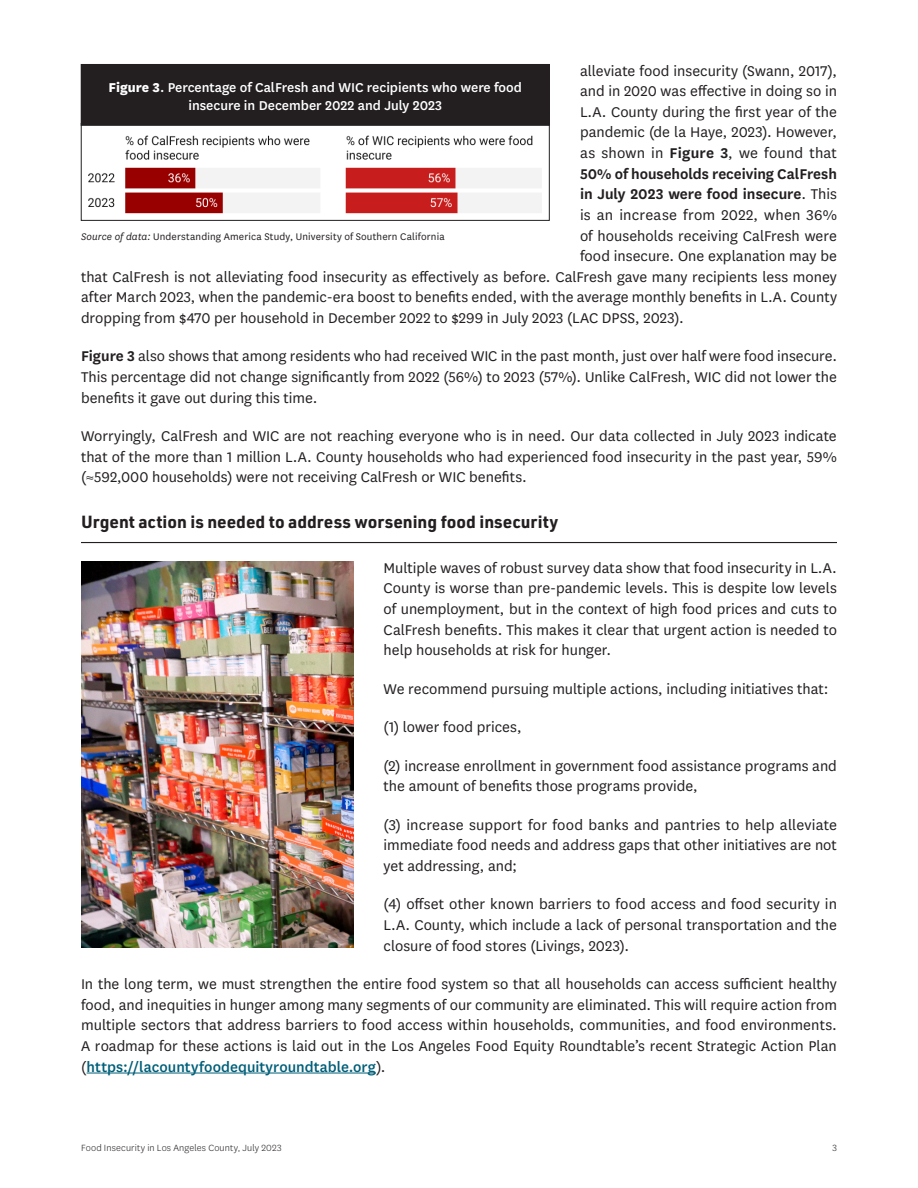
<style>
.page{position:relative;width:918px;height:1188px;background:#fff}
.page>*{position:absolute;margin:0;border:0;box-sizing:border-box;transform-origin:0 0}
.t1{font:700 17.25px "URWDIN";color:#231f20}
.Body{font:16.5px/20.7px "National";color:#231f20;text-align:justify}
.Body___Indent{font:16.5px/20.7px "National";color:#231f20;text-align:justify}
.Body-2{font:600 16.5px "National";color:#231f20}
.Table_Title{font:500 15px/18px "National";color:#fff;text-align:center}
.Table_Description_Caption_Text{font:11.25px "National";letter-spacing:.015em;color:#231f20}
.t2{font:300 10.5px "National";letter-spacing:.02em;color:#231f20}
.s1{font-weight:600}
.s2{font-weight:400}
.s3{font-weight:800}
.s4{font-style:italic}
.s5{font-weight:500;color:#015f79}
</style>
<div class="page">
<hr style="left:87px;top:1073px;width:289px;height:1px;background:#015f79">
<hr style="left:81px;top:542px;width:756px;height:1px;background:#231f20">
<img style="left:88px;top:135px;width:454px;height:79px">
<div style="left:81px;top:123px;width:469px;height:98px;border:1px solid #231f20"></div>
<div style="left:81px;top:64px;width:468px;height:61px;background:#231f20"></div>
<div style="left:81px;top:64px;width:469px;height:62px;border:1px solid #231f20"></div>
<img style="left:82px;top:561px;width:271px;height:387px">
<p class="Body" style="left:580px;top:59px;width:259px">alleviate food insecurity (Swann, 2017),</p>
<p class="Body" style="left:580px;top:80px;width:258px">and in 2020 was effective in doing so in</p>
<p class="Body" style="left:580px;top:101px;width:258px">L.A. County during the first year of the</p>
<p class="Body" style="left:580px;top:121px;width:258px">pandemic (de la Haye, 2023). However,</p>
<p class="Body" style="left:580px;top:142px;width:258px">as shown in <span class="s1">Figure 3</span>, we found that</p>
<p class="Body-2" style="left:580px;top:162px;width:258px">50% of households receiving CalFresh</p>
<p class="Body-2" style="left:580px;top:183px;width:258px">in July 2023 were food insecure<span class="s2">. This</span></p>
<p class="Body" style="left:580px;top:204px;width:258px">is an increase from 2022, when 36%</p>
<p class="Body" style="left:580px;top:224px;width:258px">of households receiving CalFresh were</p>
<p class="Body" style="left:580px;top:245px;width:258px">food insecure. One explanation may be</p>
<p class="Body" style="left:81px;top:266px;width:757px">that CalFresh is not alleviating food insecurity as effectively as before. CalFresh gave many recipients less money</p>
<p class="Body" style="left:81px;top:286px;width:758px">after March 2023, when the pandemic-era boost to benefits ended, with the average monthly benefits in L.A. County</p>
<p class="Body" style="left:81px;top:307px;width:604px">dropping from $470 per household in December 2022 to $299 in July 2023 (LAC DPSS, 2023).</p>
<p class="Body" style="left:81px;top:345px;width:758px"><span class="s1">Figure 3</span> also shows that among residents who had received WIC in the past month, just over half were food insecure.<br>This percentage did not change significantly from 2022 (56%) to 2023 (57%). Unlike CalFresh, WIC did not lower the benefits it gave out during this time.</p>
<p class="Body" style="left:81px;top:425px;width:757px">Worryingly, CalFresh and WIC are not reaching everyone who is in need. Our data collected in July 2023 indicate that of the more than 1 million L.A. County households who had experienced food insecurity in the past year, 59% (≈592,000 households) were not receiving CalFresh or WIC benefits.</p>
<p class="Table_Title" style="left:109px;top:77px;width:415px"><span class="s3">Figure 3</span>. Percentage of CalFresh and WIC recipients who were food insecure in December 2022 and July 2023</p>
<p class="Table_Description_Caption_Text" style="left:81px;top:229px;width:365px"><span class="s4">Source of data:</span> Understanding America Study, University of Southern California</p>
<h2 class="t1" style="left:81px;top:510px;width:479px">Urgent action is needed to address worsening food insecurity</h2>
<p class="Body" style="left:384px;top:557px;width:455px">Multiple waves of robust survey data show that food insecurity in L.A.<br>County is worse than pre-pandemic levels. This is despite low levels of unemployment, but in the context of high food prices and cuts to CalFresh benefits. This makes it clear that urgent action is needed to help households at risk for hunger.</p>
<p class="Body" style="left:384px;top:678px;width:446px">We recommend pursuing multiple actions, including initiatives that:</p>
<p class="Body___Indent" style="left:384px;top:716px;width:140px">(1) lower food prices,</p>
<p class="Body___Indent" style="left:384px;top:754px;width:455px">(2) increase enrollment in government food assistance programs and the amount of benefits those programs provide,</p>
<p class="Body___Indent" style="left:384px;top:814px;width:455px">(3) increase support for food banks and pantries to help alleviate immediate food needs and address gaps that other initiatives are not yet addressing, and;</p>
<p class="Body___Indent" style="left:384px;top:893px;width:455px">(4) offset other known barriers to food access and food security in L.A. County, which include a lack of personal transportation and the closure of food stores (Livings, 2023).</p>
<p class="Body" style="left:81px;top:973px;width:757px">In the long term, we must strengthen the entire food system so that all households can access sufficient healthy food, and inequities in hunger among many segments of our community are eliminated. This will require action from multiple sectors that address barriers to food access within households, communities, and food environments.<br>A roadmap for these actions is laid out in the Los Angeles Food Equity Roundtable’s recent Strategic Action Plan (<span class="s5">https://lacountyfoodequityroundtable.org</span>).</p>
<p class="t2" style="left:81px;top:1141px;width:202px">Food Insecurity in Los Angeles County, July 2023</p>
<p class="t2" style="left:833px;top:1141px;width:6px">3</p>
</div>
